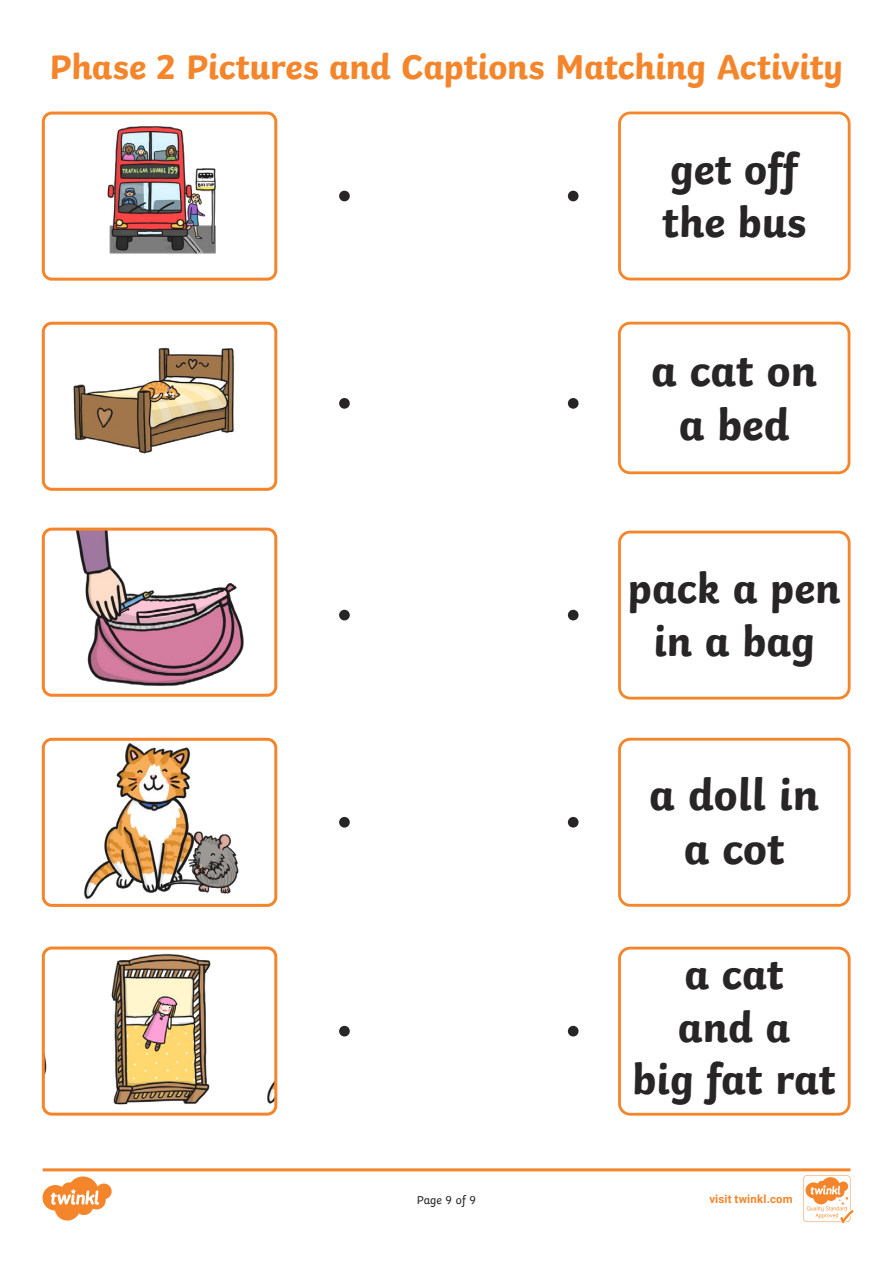
<style>
.page{position:relative;width:893px;height:1263px;background:#fff}
.page>*{position:absolute;margin:0;border:0;box-sizing:border-box;transform-origin:0 0}
.Heading_2{font:700 45px/54px "Twinkl";color:#282526;text-align:center}
.Heading_2-2{font:700 43.5px/52.2px "Twinkl";color:#282526;text-align:center}
.Heading_1{font:700 36px "Twinkl";letter-spacing:-.01em;color:#f5852a}
.t1{font:12px "Twinkl";letter-spacing:-.005em;color:#282526}
.t2{font:700 11.4px "Roboto";letter-spacing:.02em;color:#f5852a}
</style>
<div class="page">
<div style="left:339px;top:398px;width:11px;height:11px;background:#282526;border-radius:50%"></div>
<div style="left:568px;top:398px;width:11px;height:11px;background:#282526;border-radius:50%"></div>
<div style="left:618px;top:322px;width:232px;height:152px;border:3px solid #f5852a;border-radius:11px"></div>
<img style="left:43px;top:323px;width:233px;height:164px">
<div style="left:42px;top:322px;width:235px;height:169px;border:3px solid #f5852a;border-radius:9px"></div>
<div style="left:339px;top:191px;width:11px;height:10px;background:#282526;border-radius:50%"></div>
<div style="left:568px;top:191px;width:11px;height:10px;background:#282526;border-radius:50%"></div>
<div style="left:618px;top:112px;width:232px;height:168px;border:3px solid #f5852a;border-radius:11px"></div>
<div style="left:42px;top:112px;width:235px;height:169px;border:3px solid #f5852a;border-radius:9px"></div>
<img style="left:93px;top:114px;width:134px;height:140px">
<div style="left:339px;top:817px;width:11px;height:10px;background:#282526;border-radius:50%"></div>
<div style="left:568px;top:817px;width:11px;height:10px;background:#282526;border-radius:50%"></div>
<div style="left:618px;top:738px;width:232px;height:169px;border:3px solid #f5852a;border-radius:11px"></div>
<img style="left:43px;top:739px;width:233px;height:164px">
<div style="left:42px;top:738px;width:235px;height:169px;border:3px solid #f5852a;border-radius:9px"></div>
<div style="left:339px;top:1026px;width:11px;height:10px;background:#282526;border-radius:50%"></div>
<div style="left:568px;top:1026px;width:11px;height:10px;background:#282526;border-radius:50%"></div>
<div style="left:618px;top:947px;width:232px;height:169px;border:3px solid #f5852a;border-radius:11px"></div>
<div style="left:339px;top:610px;width:11px;height:10px;background:#282526;border-radius:50%"></div>
<div style="left:568px;top:610px;width:11px;height:10px;background:#282526;border-radius:50%"></div>
<div style="left:618px;top:531px;width:232px;height:168px;border:3px solid #f5852a;border-radius:11px"></div>
<img style="left:43px;top:529px;width:233px;height:164px">
<div style="left:42px;top:528px;width:235px;height:169px;border:3px solid #f5852a;border-radius:9px"></div>
<img style="left:46px;top:950px;width:227px;height:162px">
<div style="left:42px;top:946px;width:235px;height:170px;border:3px solid #f5852a;border-radius:9px"></div>
<svg style="left:43px;top:1168px;width:810px;height:55px"></svg>
<p class="Heading_1" style="left:50px;top:37px;width:795px">Phase 2 Pictures and Captions Matching Activity</p>
<p class="Heading_2-2" style="left:662px;top:139px;width:146px;text-align:left">get off the bus</p>
<p class="Heading_2" style="left:651px;top:339px;width:167px">a cat on a bed</p>
<p class="Heading_2-2" style="left:628px;top:558px;width:214px">pack a pen in a bag</p>
<p class="Heading_2" style="left:649px;top:763px;width:171px">a doll in a cot</p>
<p class="Heading_2-2" style="left:632px;top:944px;width:205px">a cat<br>and a<br>big fat rat</p>
<p class="t1" style="left:417px;top:1191px;width:61px">Page 9 of 9</p>
<p class="t2" style="left:709px;top:1191px;width:85px">visit twinkl.com</p>
</div>
